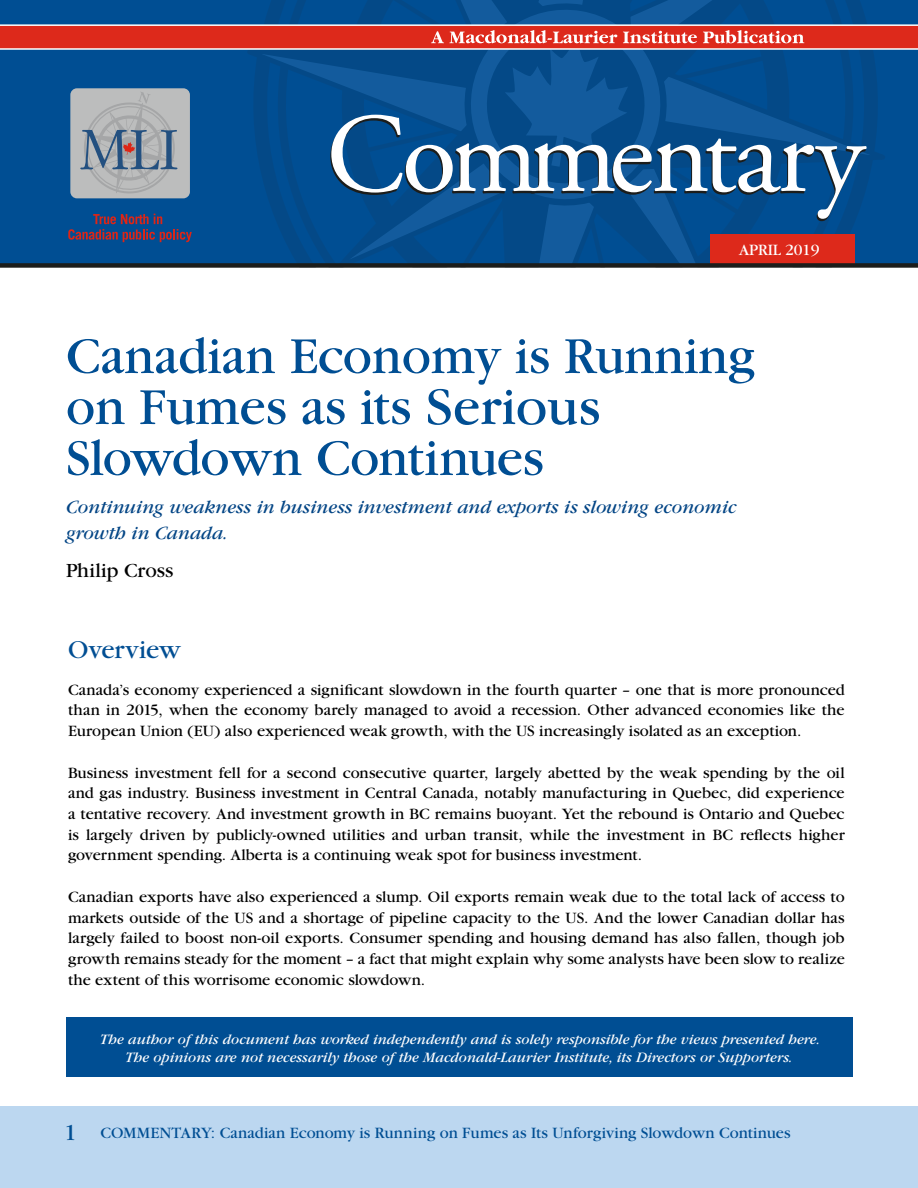
<style>
.page{position:relative;width:918px;height:1188px;background:#fff}
.page>*{position:absolute;margin:0;border:0;box-sizing:border-box;transform-origin:0 0}
.t1{font:54px/51px "Garamond";color:#004e93}
.t2{font:27px "Garamond";color:#004e93}
.t3{font:21px "Garamond";color:#000}
.t4{font:italic 19.5px/25.5px "Garamond";color:#034585}
.t5{font:16.5px/20.7px "Garamond";color:#000;text-align:justify}
.t6{font:16.5px "Garamond";color:#004e93}
.t7{font:16.5px "Garamond";letter-spacing:-.01em;color:#fff}
.t8{font:italic 15px/18px "Garamond";color:#fff;text-align:center}
.s1{font-family:"Garamond IT Cby BT"}
.s2{font-size:24px}
</style>
<div class="page">
<div style="left:0;top:1106px;width:918px;height:82px;background:#bcd7f0"></div>
<div style="left:0;top:0;width:918px;height:265px;background:#004e93"></div>
<div style="left:0;top:25px;width:918px;height:23px;background:#dd291b"></div>
<hr style="left:0;top:24px;width:918px;height:2px;background:#fff">
<hr style="left:0;top:48px;width:918px;height:2px;background:#fff">
<svg style="left:247px;top:0;width:638px;height:263px"></svg>
<div style="left:710px;top:234px;width:144px;height:30px;background:#dd291b"></div>
<div style="left:0;top:263px;width:918px;height:5px;background:#1c1d1b"></div>
<div style="left:70px;top:88px;width:120px;height:110px;background:#bcbdbd;border-radius:7px"></div>
<svg style="left:80px;top:92px;width:98px;height:102px"></svg>
<svg style="left:68px;top:214px;width:124px;height:28px"></svg>
<div style="left:66px;top:1017px;width:786px;height:60px;background:#004e93"></div>
<p class="t7" style="left:739px;top:241px;width:82px">APRIL 2019</p>
<h1 class="t1" style="left:66px;top:331px;width:691px">Canadian Economy is Running on Fumes as its <span class="s1">Serious<br></span>Slowdown Continues</h1>
<p class="t4" style="left:66px;top:495px;width:672px">Continuing weakness in business investment and exports is slowing economic growth in Canada.</p>
<p class="t3" style="left:66px;top:559px;width:109px">Philip Cross</p>
<h2 class="t2" style="left:68px;top:635px;width:114px">Overview</h2>
<p class="t5" style="left:68px;top:679px;width:778px">Canada’s economy experienced a significant slowdown in the fourth quarter – one that is more pronounced than in 2015, when the economy barely managed to avoid a recession. Other advanced economies like the European Union (EU) also experienced weak growth, with the US increasingly isolated as an exception.</p>
<p class="t5" style="left:68px;top:762px;width:778px">Business investment fell for a second consecutive quarter, largely abetted by the weak spending by the oil and gas industry. Business investment in Central Canada, notably manufacturing in Quebec, did experience a tentative recovery. And investment growth in BC remains buoyant. Yet the rebound is Ontario and Quebec is largely driven by publicly-owned utilities and urban transit, while the investment in BC reflects higher government spending. Alberta is a continuing weak spot for business investment.</p>
<p class="t5" style="left:68px;top:887px;width:778px">Canadian exports have also experienced a slump. Oil exports remain weak due to the total lack of access to markets outside of the US and a shortage of pipeline capacity to the US. And the lower Canadian dollar has largely failed to boost non-oil exports. Consumer spending and housing demand has also fallen, though job growth remains steady for the moment – a fact that might explain why some analysts have been slow to realize the extent of this worrisome economic slowdown.</p>
<p class="t8" style="left:100px;top:1030px;width:721px">The author of this document has worked independently and is solely responsible for the views presented here.<br>The opinions are not necessarily those of the Macdonald-Laurier Institute, its Directors or Supporters.</p>
<p class="t6" style="left:64px;top:1125px;width:728px"><span class="s2">1</span> COMMENTARY: Canadian Economy is Running on Fumes as Its Unforgiving Slowdown Continues</p>
</div>
